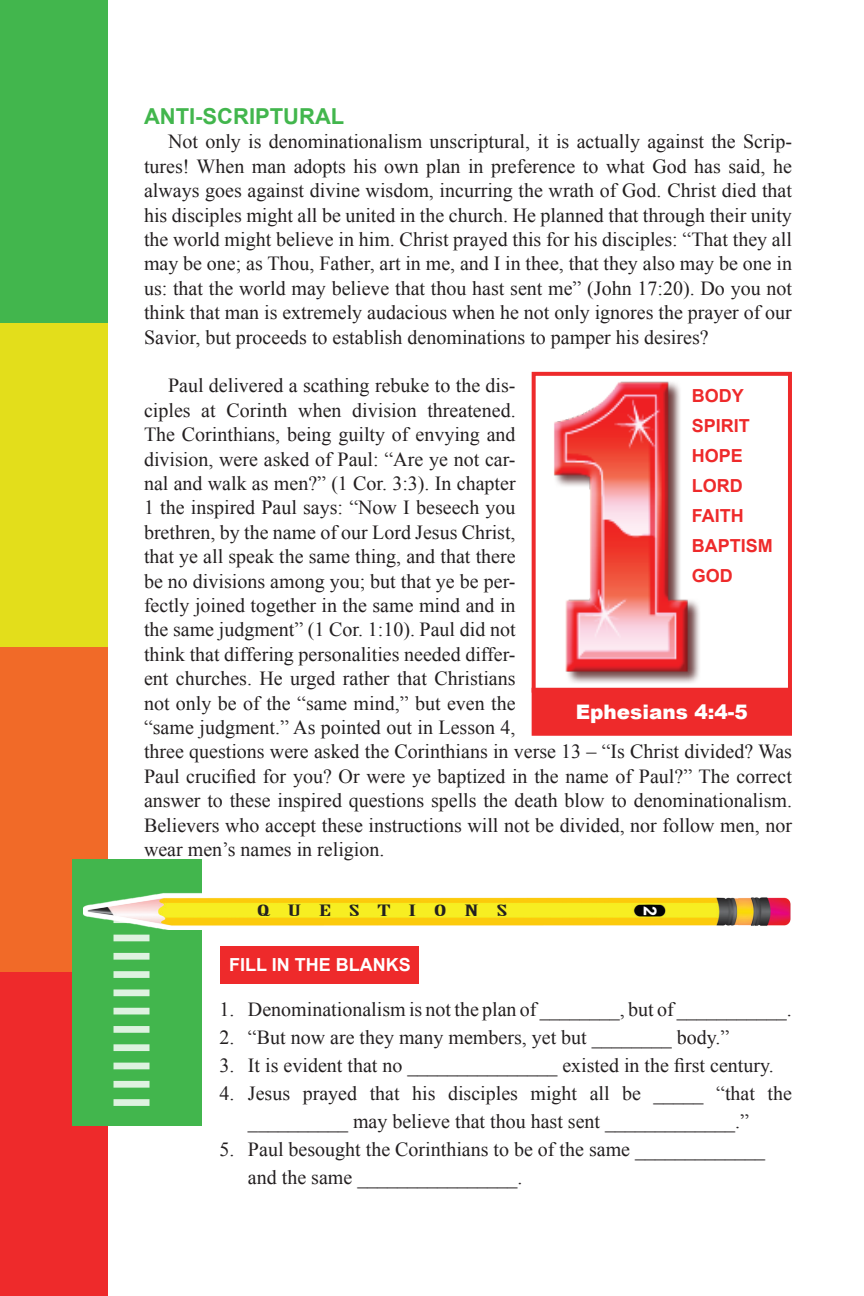
<style>
.page{position:relative;width:864px;height:1296px;background:#fff}
.page>*{position:absolute;margin:0;border:0;box-sizing:border-box;transform-origin:0 0}
.t1{font:700 22px "Arial";color:#42b64d}
.t2{font:20px/24.4px "Times New Roman";color:#231f20}
.t3{font:900 20px "Arial";color:#fff}
.t4{font:700 18px/30px "Arial";color:#ee2a2b}
.t5{font:700 18px "Arial";color:#fff}
.t6{font:15.4px "Birch Std";letter-spacing:.445em;color:#231f20;scale:2.61 1}
</style>
<div class="page">
<div style="left:0;top:972px;width:108px;height:324px;background:#ee2a2b"></div>
<div style="left:0;top:647px;width:108px;height:325px;background:#f16a28"></div>
<div style="left:0;top:323px;width:108px;height:324px;background:#e3de1b"></div>
<div style="left:0;top:0;width:108px;height:323px;background:#42b64d"></div>
<img style="left:540px;top:381px;width:193px;height:307px">
<div style="left:534px;top:690px;width:256px;height:44px;background:#ee2a2b"></div>
<div style="left:532px;top:688px;width:260px;height:48px;border:4px solid #ee2a2b"></div>
<div style="left:532px;top:372px;width:260px;height:321px;border:4px solid #ee2a2b"></div>
<div style="left:72px;top:860px;width:129px;height:266px;background:#42b64d"></div>
<div style="left:114px;top:935px;width:36px;height:6px;background:#def2e0"></div>
<div style="left:114px;top:953px;width:36px;height:7px;background:#def2e0"></div>
<div style="left:114px;top:971px;width:36px;height:7px;background:#def2e0"></div>
<div style="left:114px;top:989px;width:36px;height:7px;background:#def2e0"></div>
<div style="left:114px;top:1008px;width:36px;height:6px;background:#def2e0"></div>
<div style="left:114px;top:1026px;width:36px;height:7px;background:#def2e0"></div>
<div style="left:114px;top:1044px;width:36px;height:7px;background:#def2e0"></div>
<div style="left:114px;top:1063px;width:36px;height:6px;background:#def2e0"></div>
<div style="left:114px;top:1081px;width:36px;height:7px;background:#def2e0"></div>
<div style="left:114px;top:1099px;width:36px;height:7px;background:#def2e0"></div>
<img style="left:83px;top:889px;width:708px;height:45px">
<div style="left:221px;top:946px;width:198px;height:38px;background:#ee2a2b"></div>
<p class="t1" style="left:144px;top:102px;width:202px">ANTI-SCRIPTURAL</p>
<p class="t2" style="left:144px;top:129px;width:650px;text-align:justify;text-indent:24px">Not only is denominationalism unscriptural, it is actually against the Scrip&shy;tures! When man adopts his own plan in preference to what God has said, he always goes against divine wisdom, incurring the wrath of God. Christ died that his disciples might all be united in the church. He planned that through their unity the world might believe in him. Christ prayed this for his disciples: “That they all may be one; as Thou, Father, art in me, and I in thee, that they also may be one in us: that the world may believe that thou hast sent me” (John 17:20). Do you not think that man is extremely audacious when he not only ignores the prayer of our Savior, but proceeds to establish denominations to pamper his desires?</p>
<p class="t2" style="left:144px;top:373px;width:650px;text-indent:24px">Paul delivered a scathing rebuke to the dis-<br>ciples at Corinth when division threatened.<br>The Corinthians, being guilty of envying and<br>division, were asked of Paul: “Are ye not car-<br>nal and walk as men?” (1 Cor. 3:3). In chapter<br>1 the inspired Paul says: “Now I beseech you<br>brethren, by the name of our Lord Jesus Christ,<br>that ye all speak the same thing, and that there<br>be no divisions among you; but that ye be per-<br>fectly joined together in the same mind and in<br>the same judgment” (1 Cor. 1:10). Paul did not<br>think that differing personalities needed differ-<br>ent churches. He urged rather that Christians<br>not only be of the “same mind,” but even the<br>“same judgment.” As pointed out in Lesson 4,<br>three questions were asked the Corinthians in verse 13 – “Is Christ divided? Was Paul crucified for you? Or were ye baptized in the name of Paul?” The correct answer to these inspired questions spells the death blow to denominationalism.<br>Believers who accept these instructions will not be divided, nor follow men, nor wear men’s names in religion.</p>
<p class="t4" style="left:692px;top:381px;width:82px">BODY<br>SPIRIT<br>HOPE<br>LORD<br>FAITH<br>BAPTISM<br>GOD</p>
<p class="t3" style="left:576px;top:697px;width:174px">Ephesians 4:4-5</p>
<p class="t6" style="left:257px;top:902px;width:98px">QUESTIONS</p>
<p class="t5" style="left:662px;top:906px;width:12px;rotate:90deg">2</p>
<p class="t5" style="left:229px;top:952px;width:183px">FILL IN THE BLANKS</p>
<p class="t2" style="left:219px;top:997px;width:574px">1. Denominationalism is not the plan of ________, but of ___________.</p>
<p class="t2" style="left:219px;top:1025px;width:511px">2. “But now are they many members, yet but ________ body.”</p>
<p class="t2" style="left:219px;top:1053px;width:556px">3. It is evident that no _______________ existed in the first century.</p>
<p class="t2" style="left:248px;top:1079px;width:545px;line-height:28px;text-indent:-29px">4. Jesus prayed that his disciples might all be _____ “that the __________ may believe that thou hast sent _____________.”</p>
<p class="t2" style="left:248px;top:1135px;width:519px;line-height:28px;text-indent:-29px">5. Paul besought the Corinthians to be of the same _____________ and the same ________________.</p>
</div>
